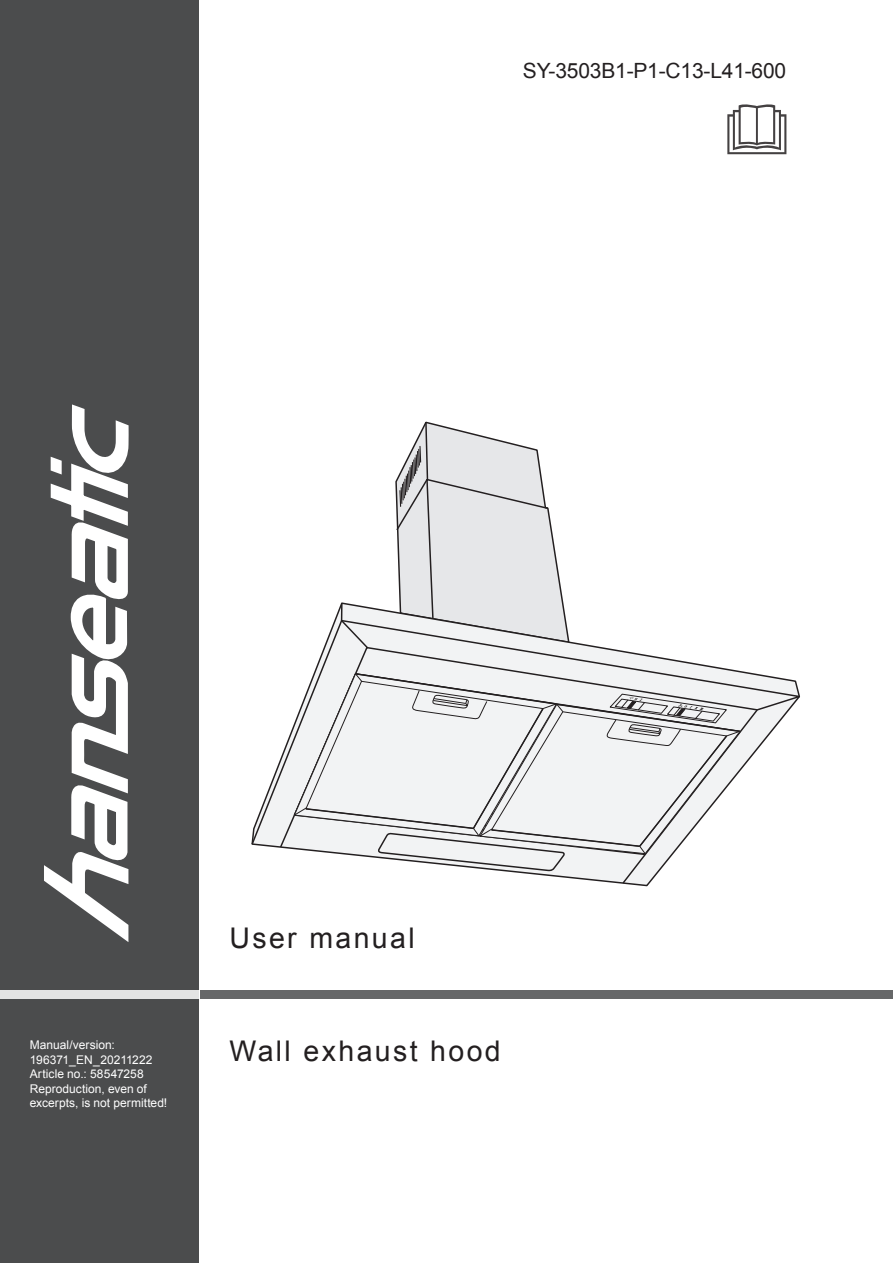
<style>
.page{position:relative;width:893px;height:1263px;background:#fff}
.page>*{position:absolute;margin:0;border:0;box-sizing:border-box;transform-origin:0 0}
.O-Titelzeilen{font:28.5px "Arial";letter-spacing:.085em;color:#231f20}
.O-Typbezeichnung{font:21px "Arial";letter-spacing:-.01em;color:#231f20}
.O-Dok-Daten{font:12px/14.4px "Arial";letter-spacing:.005em;color:#fff}
</style>
<div class="page">
<div style="left:0;top:0;width:199px;height:1263px;background:#4b4c4d"></div>
<div style="left:200px;top:990px;width:693px;height:9px;background:#666768"></div>
<div style="left:0;top:990px;width:199px;height:9px;background:#e3e3e3"></div>
<svg style="left:395px;top:421px;width:168px;height:180px"></svg>
<svg style="left:335px;top:601px;width:231px;height:18px"></svg>
<svg style="left:340px;top:602px;width:30px;height:17px"></svg>
<svg style="left:251px;top:619px;width:549px;height:229px"></svg>
<svg style="left:279px;top:646px;width:480px;height:203px"></svg>
<svg style="left:293px;top:672px;width:449px;height:215px"></svg>
<svg style="left:727px;top:104px;width:59px;height:50px"></svg>
<svg style="left:44px;top:406px;width:85px;height:536px"></svg>
<p class="O-Typbezeichnung" style="left:523px;top:57px;width:265px">SY-3503B1-P1-C13-L41-600</p>
<p class="O-Dok-Daten" style="left:30px;top:1038px;width:87px">Manual/version:</p>
<p class="O-Dok-Daten" style="left:30px;top:1052px;width:124px">196371_EN_20211222</p>
<p class="O-Dok-Daten" style="left:30px;top:1067px;width:116px">Article no.: 58547258</p>
<p class="O-Dok-Daten" style="left:30px;top:1081px;width:139px">Reproduction, even of excerpts, is not permitted!</p>
<p class="O-Titelzeilen" style="left:230px;top:919px;width:187px">User manual</p>
<p class="O-Titelzeilen" style="left:230px;top:1033px;width:273px">Wall exhaust hood</p>
</div>
